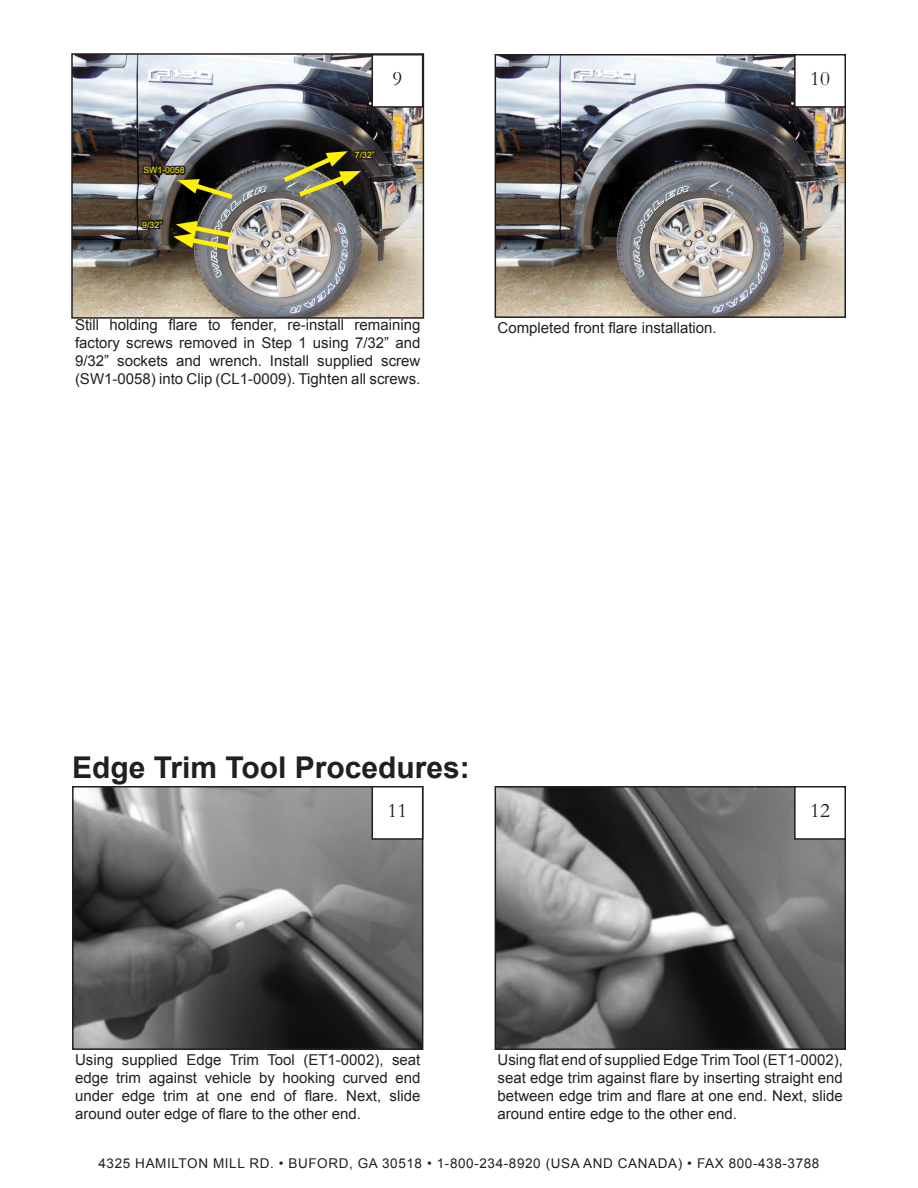
<style>
.page{position:relative;width:918px;height:1188px;background:#fff}
.page>*{position:absolute;margin:0;border:0;box-sizing:border-box;transform-origin:0 0}
.t1{font:700 30px "Arial";color:#231f20}
.t2{font:21px "Garamond";color:#231f20}
.t3{font:15px/18px "Arial";color:#231f20;text-align:justify}
.t4{font:13.5px "Arial";letter-spacing:.045em;color:#231f20}
.t5{font:8.7px "Arial";color:#fff101}
</style>
<div class="page">
<img style="left:74px;top:56px;width:347px;height:260px">
<div style="left:71px;top:53px;width:353px;height:266px;border:2px solid #231f20"></div>
<div style="left:372px;top:55px;width:51px;height:52px;background:#fff"></div>
<div style="left:372px;top:54px;width:51px;height:54px;border:2px solid #231f20"></div>
<img style="left:498px;top:57px;width:345px;height:258px">
<div style="left:495px;top:54px;width:351px;height:264px;border:2px solid #231f20"></div>
<div style="left:795px;top:55px;width:50px;height:52px;background:#fff"></div>
<div style="left:794px;top:54px;width:52px;height:54px;border:2px solid #231f20"></div>
<svg style="left:279px;top:106px;width:99px;height:94px;background:#4f4f3f"></svg>
<img style="left:139px;top:146px;width:99px;height:107px">
<img style="left:498px;top:789px;width:345px;height:258px">
<div style="left:495px;top:786px;width:351px;height:264px;border:2px solid #231f20"></div>
<img style="left:75px;top:789px;width:345px;height:258px">
<div style="left:72px;top:786px;width:351px;height:264px;border:2px solid #231f20"></div>
<div style="left:795px;top:787px;width:50px;height:52px;background:#fff"></div>
<div style="left:794px;top:786px;width:52px;height:54px;border:2px solid #231f20"></div>
<div style="left:372px;top:787px;width:51px;height:52px;background:#fff"></div>
<div style="left:372px;top:786px;width:51px;height:54px;border:2px solid #231f20"></div>
<p class="t5" style="left:143px;top:165px;width:43px">SW1-0058</p>
<p class="t5" style="left:142px;top:219px;width:21px">9/32”</p>
<p class="t2" style="left:393px;top:66px;width:11px">9</p>
<p class="t5" style="left:355px;top:149px;width:21px">7/32”</p>
<p class="t3" style="left:75px;top:316px;width:347px">Still holding flare to fender, re-install remaining factory screws removed in Step 1 using 7/32” and 9/32” sockets and wrench. Install supplied screw (SW1-0058) into Clip (CL1-0009). Tighten all screws.</p>
<p class="t3" style="left:498px;top:319px;width:221px">Completed front flare installation.</p>
<p class="t2" style="left:810px;top:66px;width:21px">10</p>
<p class="t1" style="left:72px;top:747px;width:399px">Edge Trim Tool Procedures:</p>
<p class="t2" style="left:388px;top:798px;width:21px">11</p>
<p class="t2" style="left:810px;top:798px;width:21px">12</p>
<p class="t3" style="left:75px;top:1051px;width:347px">Using supplied Edge Trim Tool (ET1-0002), seat edge trim against vehicle by hooking curved end under edge trim at one end of flare. Next, slide around outer edge of flare to the other end.</p>
<p class="t3" style="left:498px;top:1051px;width:347px">Using flat end of supplied Edge Trim Tool (ET1-0002), seat edge trim against flare by inserting straight end between edge trim and flare at one end. Next, slide around entire edge to the other end.</p>
<p class="t4" style="left:99px;top:1154px;width:722px">4325 HAMILTON MILL RD. • BUFORD, GA 30518 • 1-800-234-8920 (USA AND CANADA) • FAX 800-438-3788</p>
</div>
